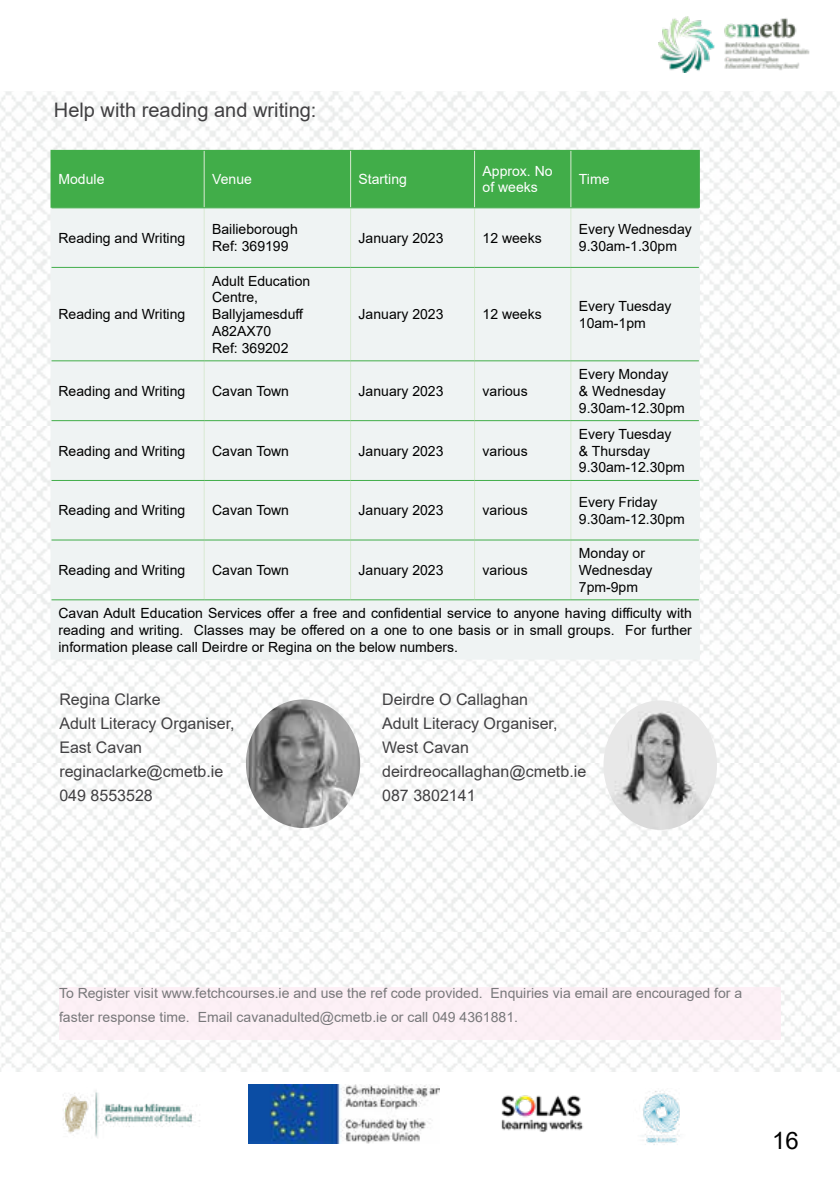
<style>
.page{position:relative;width:840px;height:1191px;background:#fff}
.page>*{position:absolute;margin:0;border:0;box-sizing:border-box;transform-origin:0 0}
.t1{font:24px "Arial";color:#000}
.t2{font:20px "Arial";color:#414042}
.t3{font:16px/24px "Arial";color:#414042}
.t4{font:14px/16.8px "Arial";color:#000}
.t5{font:14px/24px "Arial";color:#565659}
.t6{font:14px/16.8px "Arial";color:#fff}
</style>
<div class="page">
<img style="left:63px;top:1091px;width:137px;height:47px">
<img style="left:248px;top:1084px;width:191px;height:59px">
<img style="left:501px;top:1095px;width:82px;height:38px">
<img style="left:642px;top:1091px;width:38px;height:54px">
<img style="left:658px;top:17px;width:152px;height:56px">
<img style="left:0;top:92px;width:838px;height:979px">
<div style="left:59px;top:987px;width:720px;height:53px;background:#fdedf4"></div>
<div style="left:50px;top:150px;width:649px;height:58px;background:#41ad49"></div>
<div style="left:50px;top:208px;width:649px;height:451px;background:#eff3f3"></div>
<hr style="left:203px;top:151px;width:1px;height:56px;background:#d8e9d2">
<hr style="left:350px;top:151px;width:1px;height:56px;background:#d8e9d2">
<hr style="left:474px;top:151px;width:1px;height:56px;background:#d8e9d2">
<hr style="left:570px;top:151px;width:1px;height:56px;background:#d8e9d2">
<hr style="left:203px;top:208px;width:1px;height:59px;background:#d8e9d2">
<hr style="left:350px;top:208px;width:1px;height:59px;background:#d8e9d2">
<hr style="left:474px;top:208px;width:1px;height:59px;background:#d8e9d2">
<hr style="left:570px;top:208px;width:1px;height:59px;background:#d8e9d2">
<hr style="left:203px;top:268px;width:1px;height:92px;background:#d8e9d2">
<hr style="left:350px;top:268px;width:1px;height:92px;background:#d8e9d2">
<hr style="left:474px;top:268px;width:1px;height:92px;background:#d8e9d2">
<hr style="left:570px;top:268px;width:1px;height:92px;background:#d8e9d2">
<hr style="left:203px;top:361px;width:1px;height:59px;background:#d8e9d2">
<hr style="left:350px;top:361px;width:1px;height:59px;background:#d8e9d2">
<hr style="left:474px;top:361px;width:1px;height:59px;background:#d8e9d2">
<hr style="left:570px;top:361px;width:1px;height:59px;background:#d8e9d2">
<hr style="left:203px;top:421px;width:1px;height:59px;background:#d8e9d2">
<hr style="left:350px;top:421px;width:1px;height:59px;background:#d8e9d2">
<hr style="left:474px;top:421px;width:1px;height:59px;background:#d8e9d2">
<hr style="left:570px;top:421px;width:1px;height:59px;background:#d8e9d2">
<hr style="left:203px;top:481px;width:1px;height:58px;background:#d8e9d2">
<hr style="left:350px;top:481px;width:1px;height:58px;background:#d8e9d2">
<hr style="left:474px;top:481px;width:1px;height:58px;background:#d8e9d2">
<hr style="left:570px;top:481px;width:1px;height:58px;background:#d8e9d2">
<hr style="left:203px;top:540px;width:1px;height:59px;background:#d8e9d2">
<hr style="left:350px;top:540px;width:1px;height:59px;background:#d8e9d2">
<hr style="left:474px;top:540px;width:1px;height:59px;background:#d8e9d2">
<hr style="left:570px;top:540px;width:1px;height:59px;background:#d8e9d2">
<hr style="left:51px;top:207px;width:153px;height:1px;background:#41ad49">
<hr style="left:204px;top:207px;width:146px;height:1px;background:#41ad49">
<hr style="left:350px;top:207px;width:124px;height:1px;background:#41ad49">
<hr style="left:474px;top:207px;width:96px;height:1px;background:#41ad49">
<hr style="left:570px;top:207px;width:128px;height:1px;background:#41ad49">
<hr style="left:51px;top:267px;width:153px;height:1px;background:#41ad49">
<hr style="left:204px;top:267px;width:146px;height:1px;background:#41ad49">
<hr style="left:350px;top:267px;width:124px;height:1px;background:#41ad49">
<hr style="left:474px;top:267px;width:96px;height:1px;background:#41ad49">
<hr style="left:570px;top:267px;width:128px;height:1px;background:#41ad49">
<hr style="left:51px;top:360px;width:153px;height:1px;background:#41ad49">
<hr style="left:204px;top:360px;width:146px;height:1px;background:#41ad49">
<hr style="left:350px;top:360px;width:124px;height:1px;background:#41ad49">
<hr style="left:474px;top:360px;width:96px;height:1px;background:#41ad49">
<hr style="left:570px;top:360px;width:128px;height:1px;background:#41ad49">
<hr style="left:51px;top:420px;width:153px;height:1px;background:#41ad49">
<hr style="left:204px;top:420px;width:146px;height:1px;background:#41ad49">
<hr style="left:350px;top:420px;width:124px;height:1px;background:#41ad49">
<hr style="left:474px;top:420px;width:96px;height:1px;background:#41ad49">
<hr style="left:570px;top:420px;width:128px;height:1px;background:#41ad49">
<hr style="left:51px;top:480px;width:153px;height:1px;background:#41ad49">
<hr style="left:204px;top:480px;width:146px;height:1px;background:#41ad49">
<hr style="left:350px;top:480px;width:124px;height:1px;background:#41ad49">
<hr style="left:474px;top:480px;width:96px;height:1px;background:#41ad49">
<hr style="left:570px;top:480px;width:128px;height:1px;background:#41ad49">
<hr style="left:51px;top:539px;width:153px;height:1px;background:#41ad49">
<hr style="left:204px;top:539px;width:146px;height:1px;background:#41ad49">
<hr style="left:350px;top:539px;width:124px;height:1px;background:#41ad49">
<hr style="left:474px;top:539px;width:96px;height:1px;background:#41ad49">
<hr style="left:570px;top:539px;width:128px;height:1px;background:#41ad49">
<hr style="left:51px;top:599px;width:153px;height:1px;background:#41ad49">
<hr style="left:204px;top:599px;width:146px;height:1px;background:#41ad49">
<hr style="left:350px;top:599px;width:124px;height:1px;background:#41ad49">
<hr style="left:474px;top:599px;width:96px;height:1px;background:#41ad49">
<hr style="left:570px;top:599px;width:128px;height:1px;background:#41ad49">
<img style="left:246px;top:699px;width:114px;height:129px">
<img style="left:603px;top:700px;width:113px;height:130px">
<h2 class="t2" style="left:54px;top:96px;width:264px">Help with reading and writing:</h2>
<p class="t6" style="left:58px;top:170px;width:47px">Module</p>
<p class="t6" style="left:212px;top:170px;width:41px">Venue</p>
<p class="t6" style="left:358px;top:170px;width:50px">Starting</p>
<p class="t6" style="left:482px;top:162px;width:72px">Approx. No of weeks</p>
<p class="t6" style="left:578px;top:170px;width:32px">Time</p>
<p class="t4" style="left:58px;top:229px;width:128px">Reading and Writing</p>
<p class="t4" style="left:212px;top:221px;width:87px">Bailieborough<br>Ref: 369199</p>
<p class="t4" style="left:358px;top:229px;width:86px">January 2023</p>
<p class="t4" style="left:482px;top:229px;width:61px">12 weeks</p>
<p class="t4" style="left:578px;top:221px;width:114px">Every Wednesday<br>9.30am-1.30pm</p>
<p class="t4" style="left:58px;top:306px;width:128px">Reading and Writing</p>
<p class="t4" style="left:212px;top:272px;width:100px">Adult Education<br>Centre,<br>Ballyjamesduff<br>A82AX70<br>Ref: 369202</p>
<p class="t4" style="left:358px;top:306px;width:86px">January 2023</p>
<p class="t4" style="left:482px;top:306px;width:61px">12 weeks</p>
<p class="t4" style="left:578px;top:297px;width:94px">Every Tuesday<br>10am-1pm</p>
<p class="t4" style="left:58px;top:382px;width:128px">Reading and Writing</p>
<p class="t4" style="left:212px;top:382px;width:78px">Cavan Town</p>
<p class="t4" style="left:358px;top:382px;width:86px">January 2023</p>
<p class="t4" style="left:482px;top:382px;width:47px">various</p>
<p class="t4" style="left:58px;top:442px;width:128px">Reading and Writing</p>
<p class="t4" style="left:212px;top:442px;width:78px">Cavan Town</p>
<p class="t4" style="left:358px;top:442px;width:86px">January 2023</p>
<p class="t4" style="left:482px;top:442px;width:47px">various</p>
<p class="t4" style="left:578px;top:365px;width:107px">Every Monday<br>&amp; Wednesday<br>9.30am-12.30pm</p>
<p class="t4" style="left:578px;top:425px;width:107px">Every Tuesday<br>&amp; Thursday<br>9.30am-12.30pm</p>
<p class="t4" style="left:58px;top:502px;width:128px">Reading and Writing</p>
<p class="t4" style="left:212px;top:502px;width:78px">Cavan Town</p>
<p class="t4" style="left:358px;top:502px;width:86px">January 2023</p>
<p class="t4" style="left:482px;top:502px;width:47px">various</p>
<p class="t4" style="left:578px;top:493px;width:107px">Every Friday<br>9.30am-12.30pm</p>
<p class="t4" style="left:58px;top:561px;width:128px">Reading and Writing</p>
<p class="t4" style="left:212px;top:561px;width:78px">Cavan Town</p>
<p class="t4" style="left:358px;top:561px;width:86px">January 2023</p>
<p class="t4" style="left:482px;top:561px;width:47px">various</p>
<p class="t4" style="left:578px;top:545px;width:75px">Monday or<br>Wednesday<br>7pm-9pm</p>
<p class="t4" style="left:58px;top:604px;width:634px;text-align:justify">Cavan Adult Education Services offer a free and confidential service to anyone having difficulty with reading and writing. Classes may be offered on a one to one basis or in small groups. For further information please call Deirdre or Regina on the below numbers.</p>
<p class="t3" style="left:59px;top:687px;width:177px">Regina Clarke<br>Adult Literacy Organiser,<br>East Cavan reginaclarke@cmetb.ie<br>049 8553528</p>
<p class="t3" style="left:382px;top:687px;width:205px">Deirdre O Callaghan<br>Adult Literacy Organiser,<br>West Cavan deirdreocallaghan@cmetb.ie<br>087 3802141</p>
<p class="t5" style="left:59px;top:980px;width:684px">To Register visit www.fetchcourses.ie and use the ref code provided. Enquiries via email are encouraged for a faster response time. Email cavanadulted@cmetb.ie or call 049 4361881.</p>
<h1 class="t1" style="left:771px;top:1124px;width:28px">16</h1>
</div>
